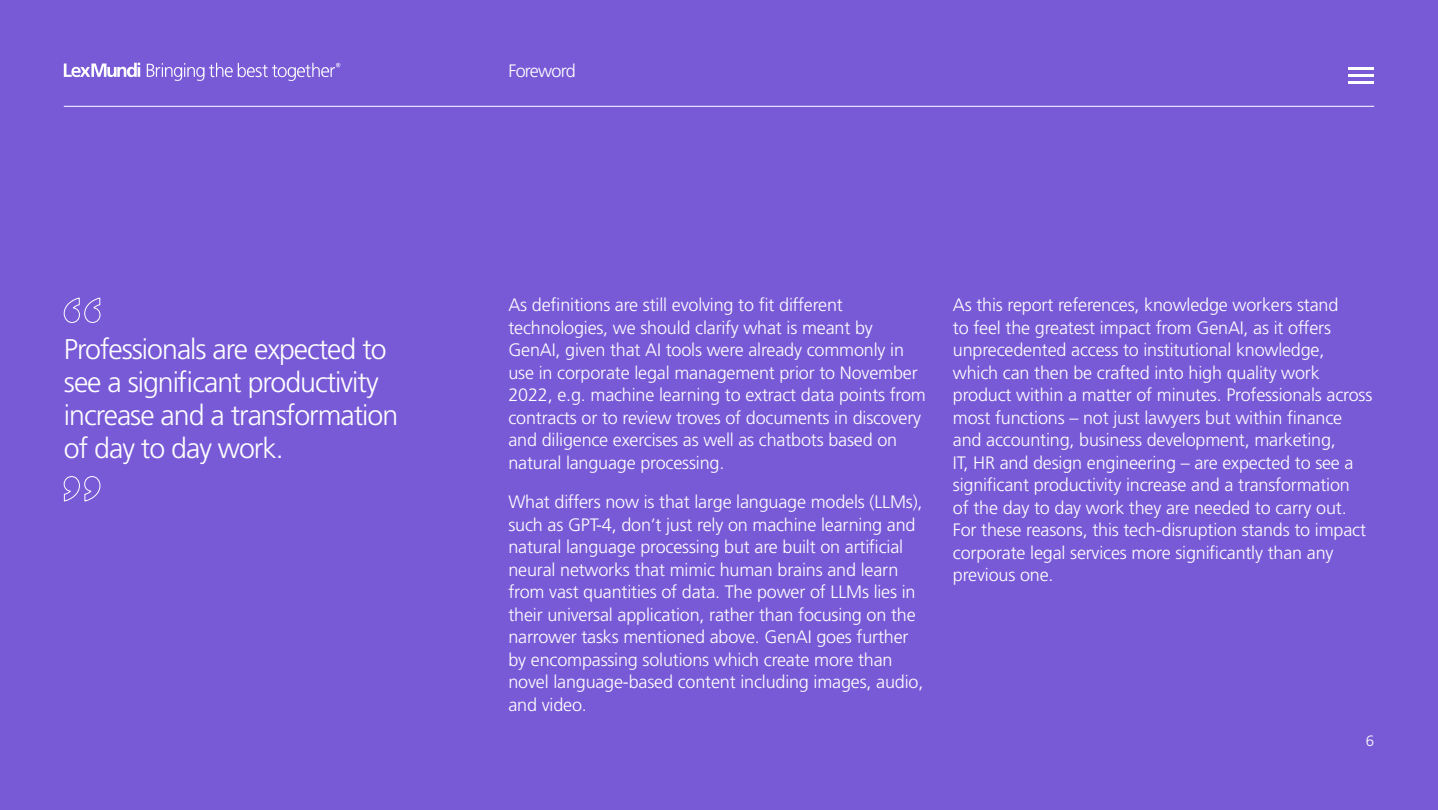
<style>
.page{position:relative;width:1438px;height:810px;background:#fff}
.page>*{position:absolute;margin:0;border:0;box-sizing:border-box;transform-origin:0 0}
.t1{font:300 28.5px/33px "Frutiger LT Pro";letter-spacing:-.035em;color:#fff}
.t2{font:300 18px/22.5px "Frutiger LT Pro";letter-spacing:-.01em;color:#fff}
.t3{font:300 18px "Frutiger LT Pro";letter-spacing:-.04em;color:#fff}
.t4{font:300 15px "Frutiger LT Pro";color:#fff}
</style>
<div class="page">
<div style="left:0;top:0;width:1437px;height:810px;background:#785ad7"></div>
<hr style="left:64px;top:106px;width:1309px;height:1px;background:#fff">
<svg style="left:63px;top:297px;width:38px;height:26px"></svg>
<svg style="left:63px;top:476px;width:38px;height:26px"></svg>
<hr style="left:1348px;top:67px;width:25px;height:2px;background:#fff">
<hr style="left:1348px;top:74px;width:25px;height:2px;background:#fff">
<hr style="left:1348px;top:81px;width:25px;height:2px;background:#fff">
<svg style="left:64px;top:63px;width:76px;height:14px"></svg>
<svg style="left:147px;top:63px;width:193px;height:18px"></svg>
<h1 class="t1" style="left:64px;top:333px;width:336px">Professionals are expected to see a significant productivity increase and a transformation of day to day work.</h1>
<p class="t3" style="left:508px;top:61px;width:69px">Foreword</p>
<p class="t2" style="left:508px;top:294px;width:419px">As definitions are still evolving to fit different technologies, we should clarify what is meant by GenAI, given that AI tools were already commonly in use in corporate legal management prior to November 2022, e.g. machine learning to extract data points from contracts or to review troves of documents in discovery and diligence exercises as well as chatbots based on natural language processing.</p>
<p class="t2" style="left:508px;top:491px;width:416px">What differs now is that large language models (LLMs), such as GPT-4, don’t just rely on machine learning and natural language processing but are built on artificial neural networks that mimic human brains and learn from vast quantities of data. The power of LLMs lies in their universal application, rather than focusing on the narrower tasks mentioned above. GenAI goes further by encompassing solutions which create more than novel language-based content including images, audio, and video.</p>
<p class="t2" style="left:952px;top:294px;width:421px">As this report references, knowledge workers stand<br>to feel the greatest impact from GenAI, as it offers unprecedented access to institutional knowledge, which can then be crafted into high quality work product within a matter of minutes. Professionals across most functions – not just lawyers but within finance and accounting, business development, marketing,<br>IT, HR and design engineering – are expected to see a significant productivity increase and a transformation<br>of the day to day work they are needed to carry out.<br>For these reasons, this tech-disruption stands to impact corporate legal services more significantly than any previous one.</p>
<p class="t4" style="left:1365px;top:732px;width:10px">6</p>
</div>
